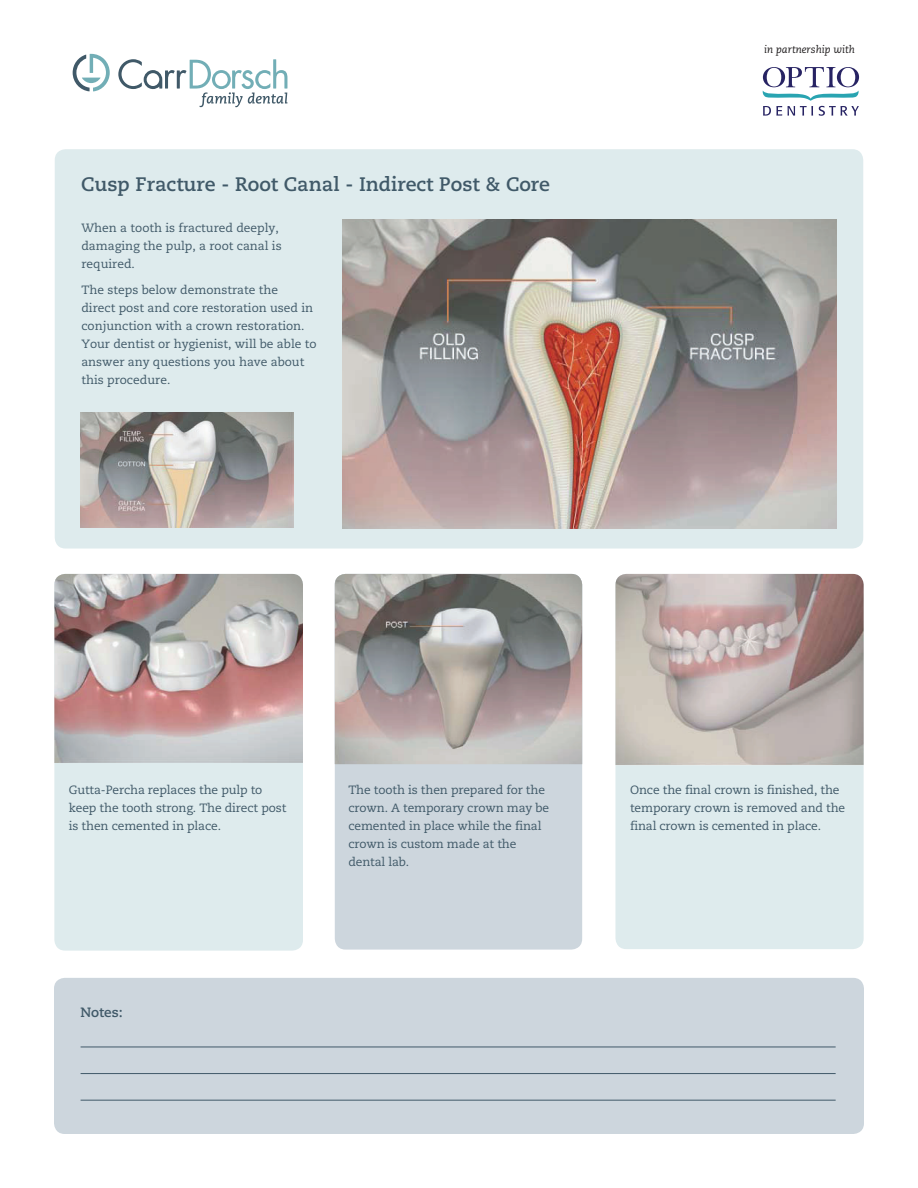
<style>
.page{position:relative;width:918px;height:1188px;background:#fff}
.page>*{position:absolute;margin:0;border:0;box-sizing:border-box;transform-origin:0 0}
.t1{font:700 19.5px "Caecilia";color:#405968}
.t2{font:700 13.5px "Caecilia";color:#405968}
.t3{font:12px/18px "Caecilia";letter-spacing:-.01em;color:#405968}
.t4{font:italic 10.5px "Caecilia";color:#201d1e}
</style>
<div class="page">
<div style="left:54px;top:574px;width:249px;height:377px;background:#deebed;border-radius:11px"></div>
<img style="left:54px;top:574px;width:249px;height:189px">
<div style="left:615px;top:574px;width:249px;height:375px;background:#deebed;border-radius:11px"></div>
<img style="left:615px;top:574px;width:249px;height:191px">
<div style="left:335px;top:574px;width:247px;height:376px;background:#cdd6dd;border-radius:11px"></div>
<img style="left:335px;top:574px;width:247px;height:190px">
<div style="left:55px;top:149px;width:808px;height:400px;background:#deebed;border-radius:11px"></div>
<img style="left:343px;top:220px;width:494px;height:309px">
<img style="left:80px;top:413px;width:214px;height:115px">
<svg style="left:762px;top:67px;width:97px;height:49px"></svg>
<svg style="left:118px;top:59px;width:169px;height:48px"></svg>
<svg style="left:73px;top:54px;width:37px;height:37px"></svg>
<div style="left:54px;top:978px;width:810px;height:156px;background:#cdd6dd;border-radius:11px"></div>
<hr style="left:81px;top:1047px;width:755px;height:1px;background:#405968">
<hr style="left:81px;top:1073px;width:755px;height:1px;background:#405968">
<hr style="left:81px;top:1100px;width:755px;height:1px;background:#405968">
<h1 class="t1" style="left:81px;top:172px;width:471px">Cusp Fracture - Root Canal - Indirect Post &amp; Core</h1>
<p class="t3" style="left:81px;top:219px;width:202px">When a tooth is fractured deeply, damaging the pulp, a root canal is required.</p>
<p class="t3" style="left:81px;top:281px;width:237px">The steps below demonstrate the<br>direct post and core restoration used in conjunction with a crown restoration.<br>Your dentist or hygienist, will be able to answer any questions you have about this procedure.</p>
<p class="t4" style="left:764px;top:44px;width:92px">in partnership with</p>
<p class="t3" style="left:69px;top:781px;width:219px">Gutta-Percha replaces the pulp to keep the tooth strong. The direct post is then cemented in place.</p>
<p class="t3" style="left:630px;top:781px;width:217px">Once the final crown is finished, the temporary crown is removed and the final crown is cemented in place.</p>
<p class="t3" style="left:348px;top:781px;width:202px">The tooth is then prepared for the crown. A temporary crown may be cemented in place while the final crown is custom made at the dental lab.</p>
<p class="t2" style="left:81px;top:1004px;width:44px">Notes:</p>
</div>
